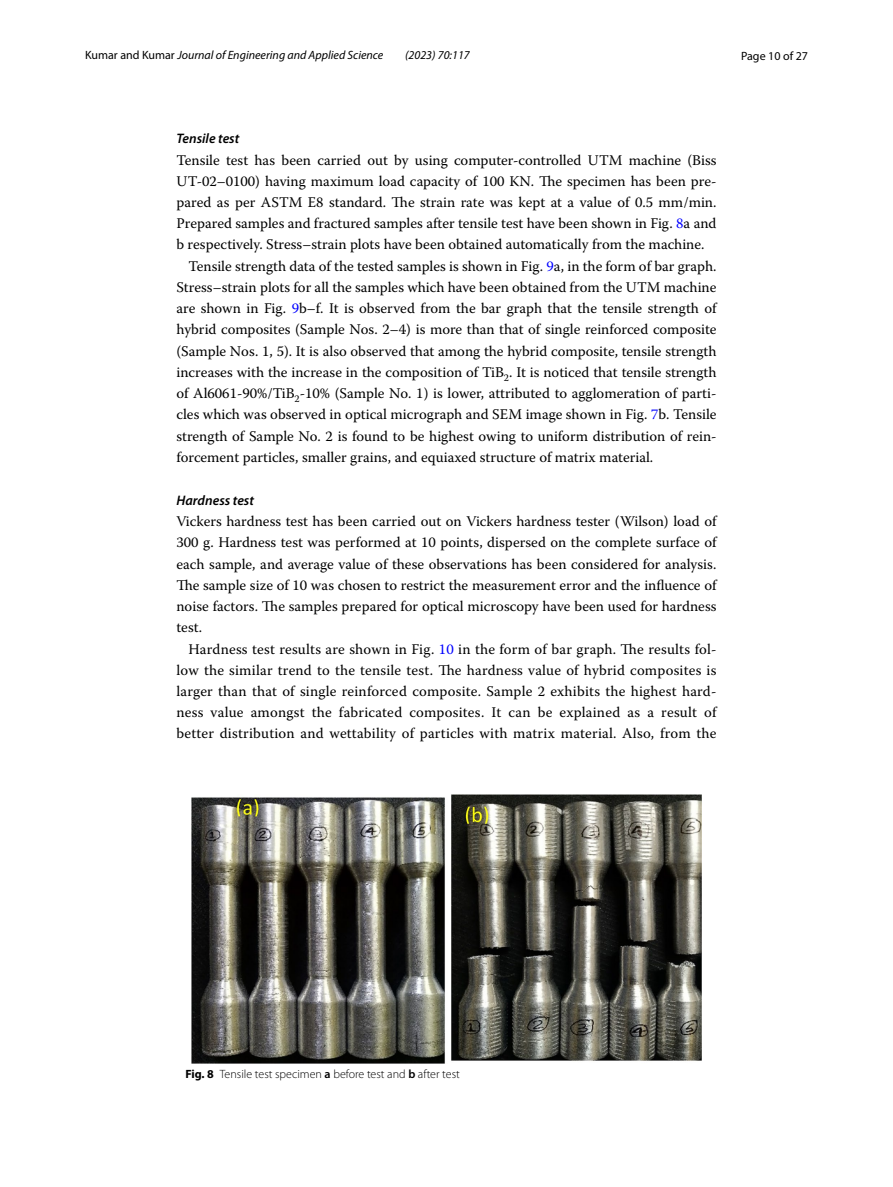
<style>
.page{position:relative;width:893px;height:1187px;background:#fff}
.page>*{position:absolute;margin:0;border:0;box-sizing:border-box;transform-origin:0 0}
.t1{font:14.7px/21.3px "Warnock Pro";color:#000;text-align:justify}
.t2{font:italic 600 13.8px "Myriad Pro";color:#000}
.t3{font:italic 12px "Myriad Pro";color:#000}
.t4{font:300 12px "Myriad Pro";color:#000}
.t5{font:12px "Myriad Pro";color:#000}
.s1{font-style:normal}
.s2{color:#00f}
.s3{font-weight:700}
.s4{font-weight:600}
</style>
<div class="page">
<img style="left:191px;top:794px;width:511px;height:268px">
<p class="t3" style="left:85px;top:48px;width:300px"><span class="s1">Kumar and Kumar</span> Journal of Engineering and Applied Science</p>
<p class="t3" style="left:405px;top:48px;width:66px">(2023) 70:117</p>
<p class="t5" style="left:741px;top:48px;width:68px">Page 10 of 27</p>
<p class="t2" style="left:176px;top:130px;width:64px">Tensile test</p>
<p class="t1" style="left:176px;top:149px;width:542px">Tensile test has been carried out by using computer-controlled UTM machine (Biss</p>
<p class="t1" style="left:176px;top:170px;width:542px">UT-02–0100) having maximum load capacity of 100 KN. The specimen has been pre-</p>
<p class="t1" style="left:176px;top:191px;width:542px">pared as per ASTM E8 standard. The strain rate was kept at a value of 0.5 mm/min.</p>
<p class="t1" style="left:176px;top:212px;width:541px">Prepared samples and fractured samples after tensile test have been shown in Fig. <span class="s2">8</span>a and</p>
<p class="t1" style="left:176px;top:234px;width:530px">b respectively. Stress–strain plots have been obtained automatically from the machine.</p>
<p class="t1" style="left:188px;top:255px;width:529px">Tensile strength data of the tested samples is shown in Fig. <span class="s2">9</span>a, in the form of bar graph.</p>
<p class="t1" style="left:176px;top:276px;width:541px">Stress–strain plots for all the samples which have been obtained from the UTM machine</p>
<p class="t1" style="left:176px;top:297px;width:542px">are shown in Fig. <span class="s2">9</span>b–f. It is observed from the bar graph that the tensile strength of</p>
<p class="t1" style="left:176px;top:319px;width:542px">hybrid composites (Sample Nos. 2–4) is more than that of single reinforced composite</p>
<p class="t1" style="left:176px;top:340px;width:542px">(Sample Nos. 1, 5). It is also observed that among the hybrid composite, tensile strength</p>
<p class="t1" style="left:176px;top:361px;width:542px">increases with the increase in the composition of TiB<sub>2</sub>. It is noticed that tensile strength</p>
<p class="t1" style="left:176px;top:382px;width:542px">of Al6061-90%/TiB<sub>2</sub>-10% (Sample No. 1) is lower, attributed to agglomeration of parti-</p>
<p class="t1" style="left:176px;top:403px;width:542px">cles which was observed in optical micrograph and SEM image shown in Fig. <span class="s2">7</span>b. Tensile</p>
<p class="t1" style="left:176px;top:425px;width:542px">strength of Sample No. 2 is found to be highest owing to uniform distribution of rein-</p>
<p class="t1" style="left:176px;top:446px;width:478px">forcement particles, smaller grains, and equiaxed structure of matrix material.</p>
<p class="t2" style="left:176px;top:491px;width:79px">Hardness test</p>
<p class="t1" style="left:176px;top:510px;width:542px">Vickers hardness test has been carried out on Vickers hardness tester (Wilson) load of 300 g. Hardness test was performed at 10 points, dispersed on the complete surface of each sample, and average value of these observations has been considered for analysis.<br>The sample size of 10 was chosen to restrict the measurement error and the influence of noise factors. The samples prepared for optical microscopy have been used for hardness test.</p>
<p class="t1" style="left:176px;top:638px;width:542px;text-indent:12px">Hardness test results are shown in Fig. <span class="s2">10</span> in the form of bar graph. The results fol&shy;low the similar trend to the tensile test. The hardness value of hybrid composites is larger than that of single reinforced composite. Sample 2 exhibits the highest hard&shy;ness value amongst the fabricated composites. It can be explained as a result of better distribution and wettability of particles with matrix material. Also, from the</p>
<p class="t4" style="left:185px;top:1067px;width:276px"><span class="s3">Fig. 8</span> Tensile test specimen <span class="s4">a</span> before test and <span class="s4">b</span> after test</p>
</div>
